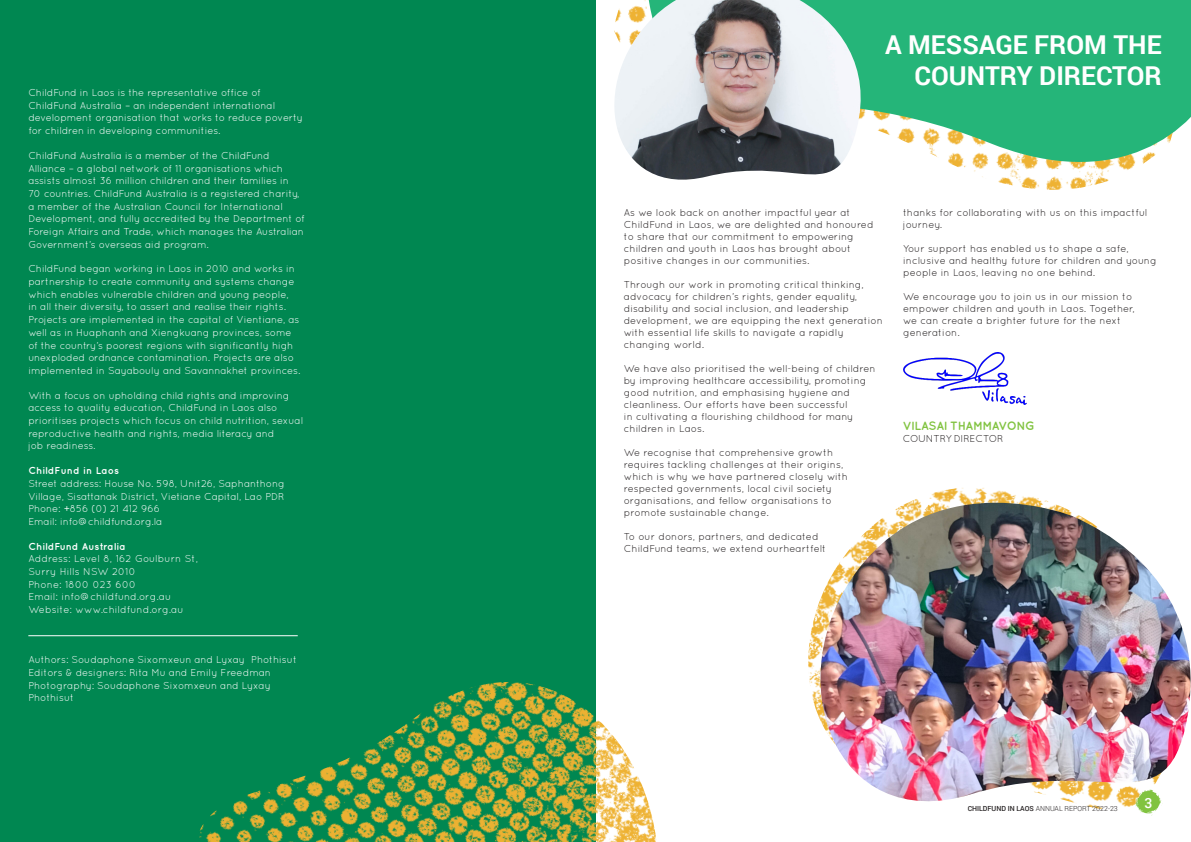
<style>
.page{position:relative;width:1191px;height:842px;background:#fff}
.page>*{position:absolute;margin:0;border:0;box-sizing:border-box;transform-origin:0 0}
.t1{font:700 26px "Roboto";color:#fff}
.t2{font:500 14px "Roboto";color:#fff}
.Body{font:700 12px "Quicksand";letter-spacing:-.035em;color:#81c340}
.body_copy_black{font:10px/12.7px "Quicksand";letter-spacing:-.01em;color:#fff}
.body_copy_2017{font:10px/12px "Quicksand";color:#231f20}
.body_copy_black-2{font:10px/12.7px "Quicksand";letter-spacing:.01em;color:#fff}
.Body-2{font:10px "Quicksand";letter-spacing:-.02em;color:#231f20}
.t3{font:300 7px "Roboto";color:#231f20}
.s1{font-weight:700}
.s2{font-weight:500}
</style>
<div class="page">
<img style="left:907px;top:487px;width:142px;height:16px">
<div style="left:0;top:0;width:595px;height:842px;background:#008751"></div>
<svg style="left:873px;top:0;width:318px;height:190px;fill:#25b579"></svg>
<hr style="left:28px;top:635px;width:270px;height:1px;background:#fff">
<img style="left:903px;top:353px;width:123px;height:51px">
<img style="left:808px;top:503px;width:383px;height:313px">
<img style="left:595px;top:0;width:278px;height:199px">
<img style="left:199px;top:682px;width:457px;height:160px">
<svg style="left:1134px;top:790px;width:28px;height:25px"></svg>
<p class="body_copy_black" style="left:28px;top:86px;width:276px">ChildFund in Laos is the representative office of ChildFund Australia – an independent international development organisation that works to reduce poverty for children in developing communities.</p>
<p class="body_copy_black" style="left:28px;top:149px;width:278px">ChildFund Australia is a member of the ChildFund Alliance – a global network of 11 organisations which assists almost 36 million children and their families in<br>70 countries. ChildFund Australia is a registered charity, a member of the Australian Council for International Development, and fully accredited by the Department of Foreign Affairs and Trade, which manages the Australian Government’s overseas aid program.</p>
<p class="body_copy_black" style="left:28px;top:262px;width:273px">ChildFund began working in Laos in 2010 and works in partnership to create community and systems change which enables vulnerable children and young people,<br>in all their diversity, to assert and realise their rights.<br>Projects are implemented in the capital of Vientiane, as well as in Huaphanh and Xiengkuang provinces, some of the country’s poorest regions with significantly high unexploded ordnance contamination. Projects are also implemented in Sayabouly and Savannakhet provinces.</p>
<p class="body_copy_black" style="left:28px;top:389px;width:276px">With a focus on upholding child rights and improving access to quality education, ChildFund in Laos also prioritises projects which focus on child nutrition, sexual reproductive health and rights, media literacy and<br>job readiness.</p>
<p class="body_copy_black" style="left:28px;top:464px;width:258px"><span class="s1">ChildFund in Laos<br></span>Street address: House No. 598, Unit26, Saphanthong Village, Sisattanak District, Vietiane Capital, Lao PDR Phone: +856 (0) 21 412 966<br>Email: info@childfund.org.la</p>
<p class="body_copy_black-2" style="left:28px;top:540px;width:171px"><span class="s1">ChildFund Australia<br></span>Address: Level 8, 162 Goulburn St,<br>Surry Hills NSW 2010<br>Phone: 1800 023 600<br>Email: info@childfund.org.au<br>Website: www.childfund.org.au</p>
<p class="body_copy_black" style="left:28px;top:653px;width:270px">Authors: Soudaphone Sixomxeun and Lyxay Phothisut</p>
<p class="body_copy_black" style="left:28px;top:666px;width:244px">Editors &amp; designers: Rita Mu and Emily Freedman</p>
<p class="body_copy_black" style="left:28px;top:679px;width:244px">Photography: Soudaphone Sixomxeun and Lyxay<br>Phothisut</p>
<p class="t1" style="left:885px;top:27px;width:278px">A MESSAGE FROM THE</p>
<p class="t1" style="left:914px;top:58px;width:249px">COUNTRY DIRECTOR</p>
<p class="body_copy_2017" style="left:624px;top:206px;width:251px">As we look back on another impactful year at ChildFund in Laos, we are delighted and honoured to share that our commitment to empowering children and youth in Laos has brought about positive changes in our communities.</p>
<p class="body_copy_2017" style="left:624px;top:278px;width:261px">Through our work in promoting critical thinking, advocacy for children’s rights, gender equality, disability and social inclusion, and leadership development, we are equipping the next generation with essential life skills to navigate a rapidly changing world.</p>
<p class="body_copy_2017" style="left:624px;top:362px;width:253px">We have also prioritised the well-being of children by improving healthcare accessibility, promoting good nutrition, and emphasising hygiene and cleanliness. Our efforts have been successful<br>in cultivating a flourishing childhood for many children in Laos.</p>
<p class="body_copy_2017" style="left:624px;top:446px;width:225px">We recognise that comprehensive growth requires tackling challenges at their origins, which is why we have partnered closely with respected governments, local civil society organisations, and fellow organisations to promote sustainable change.</p>
<p class="body_copy_2017" style="left:624px;top:530px;width:204px">To our donors, partners, and dedicated<br>ChildFund teams, we extend ourheartfelt</p>
<p class="body_copy_2017" style="left:903px;top:206px;width:246px">thanks for collaborating with us on this impactful journey.</p>
<p class="body_copy_2017" style="left:903px;top:242px;width:255px">Your support has enabled us to shape a safe, inclusive and healthy future for children and young people in Laos, leaving no one behind.</p>
<p class="body_copy_2017" style="left:903px;top:290px;width:233px">We encourage you to join us in our mission to empower children and youth in Laos. Together, we can create a brighter future for the next generation.</p>
<p class="Body" style="left:902px;top:418px;width:134px">VILASAI THAMMAVONG</p>
<p class="Body-2" style="left:902px;top:432px;width:102px">COUNTRY DIRECTOR</p>
<p class="t3" style="left:967px;top:804px;width:152px"><span class="s2">CHILDFUND IN LAOS</span> ANNUAL REPORT 2022-23</p>
<h2 class="t2" style="left:1144px;top:793px;width:9px">3</h2>
</div>
